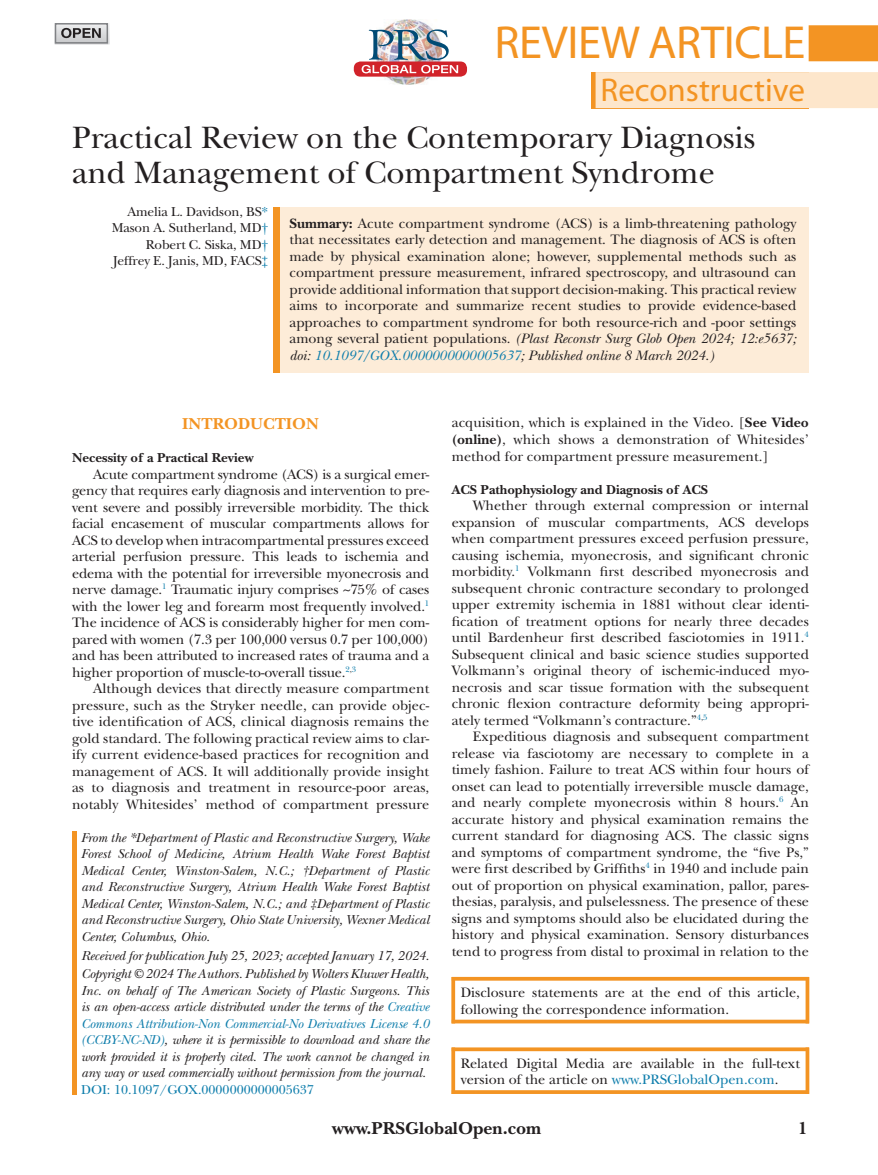
<style>
.page{position:relative;width:878px;height:1175px;background:#fff}
.page>*{position:absolute;margin:0;border:0;box-sizing:border-box;transform-origin:0 0}
.t1{font:46.5px "Myriad Pro";letter-spacing:-.01em;color:#f39423}
.t2{font:33px "Myriad Pro";color:#f39423}
.t3{font:32.25px/34.5px "New Baskerville Std";color:#231f20}
.t4{font:700 18px "New Baskerville Std";color:#231f20}
.t5{font:700 16.5px "New Baskerville Std";color:#f39423}
.t6{font:14.25px/16.5px "New Baskerville Std";color:#231f20;text-align:justify}
.t7{font:italic 13.5px/16.5px "New Baskerville Std";color:#231f20;text-align:justify}
.t8{font:13.5px/16.5px "New Baskerville Std";letter-spacing:-.01em;color:#231f20;text-align:right}
.t9{font:700 13.5px "New Baskerville Std";color:#231f20}
.t10{font:13.5px "New Baskerville Std";color:#0f7eac}
.s1{color:#0f7eac}
.s2{font-weight:700}
.s3{font-style:italic}
.s4{font-style:italic;color:#0f7eac}
</style>
<div class="page">
<div style="left:595px;top:72px;width:283px;height:36px;background:#fde6cb"></div>
<div style="left:808px;top:25px;width:70px;height:36px;background:#f39423"></div>
<img style="left:384px;top:20px;width:49px;height:64px">
<div style="left:354px;top:61px;width:113px;height:16px;background:#d1232a;border-radius:7px"></div>
<img style="left:361px;top:29px;width:97px;height:44px">
<div style="left:274px;top:126px;width:534px;height:247px;background:#fdecd8"></div>
<div style="left:274px;top:205px;width:6px;height:168px;background:#f39423"></div>
<hr style="left:72px;top:831px;width:4px;height:115px;background:#f39423">
<hr style="left:72px;top:946px;width:4px;height:19px;background:#f39423">
<hr style="left:72px;top:965px;width:4px;height:118px;background:#f39423">
<hr style="left:72px;top:1081px;width:4px;height:13px;background:#f39423">
<div style="left:272px;top:126px;width:536px;height:80px;background:#fff"></div>
<img style="left:54px;top:23px;width:55px;height:22px">
<svg style="left:451px;top:977px;width:4px;height:46px"></svg>
<svg style="left:805px;top:977px;width:4px;height:46px"></svg>
<svg style="left:452px;top:976px;width:356px;height:4px"></svg>
<svg style="left:452px;top:1019px;width:356px;height:4px"></svg>
<svg style="left:451px;top:1047px;width:4px;height:47px"></svg>
<svg style="left:805px;top:1047px;width:4px;height:47px"></svg>
<svg style="left:452px;top:1047px;width:356px;height:4px"></svg>
<svg style="left:452px;top:1090px;width:356px;height:4px"></svg>
<div style="left:55px;top:23px;width:53px;height:21px;border:2px solid #808285"></div>
<svg style="left:61px;top:28px;width:40px;height:10px"></svg>
<h1 class="t1" style="left:494px;top:14px;width:312px">Review Article</h1>
<h2 class="t2" style="left:600px;top:69px;width:206px">Reconstructive</h2>
<h3 class="t3" style="left:72px;top:121px;width:685px">Practical Review on the Contemporary Diagnosis and Management of Compartment Syndrome</h3>
<p class="t8" style="left:112px;top:203px;width:158px">Amelia L. Davidson, BS<span class="s1">*<br></span>Mason A. Sutherland, MD<span class="s1">†<br></span>Robert C. Siska, MD<span class="s1">†<br></span>Jeffrey E. Janis, MD, FACS<span class="s1">‡</span></p>
<p class="t6" style="left:289px;top:215px;width:508px"><span class="s2">Summary:</span> Acute compartment syndrome (ACS) is a limb-threatening pathology that necessitates early detection and management. The diagnosis of ACS is often made by physical examination alone; however, supplemental methods such as compartment pressure measurement, infrared spectroscopy, and ultrasound can provide additional information that support decision-making. This practical review aims to incorporate and summarize recent studies to provide evidence-based approaches to compartment syndrome for both resource-rich and -poor settings among several patient populations. <span class="s3">(Plast Reconstr Surg Glob Open 2024; 12:e5637; doi:</span> <span class="s4">10.1097/GOX.0000000000005637</span><span class="s3">; Published online 8 March 2024.)</span></p>
<p class="t5" style="left:182px;top:414px;width:138px">INTRODUCTION</p>
<p class="t9" style="left:72px;top:450px;width:183px">Necessity of a Practical Review</p>
<p class="t6" style="left:72px;top:466px;width:359px;text-indent:21px">Acute compartment syndrome (ACS) is a surgical emer&shy;gency that requires early diagnosis and intervention to pre&shy;vent severe and possibly irreversible morbidity. The thick facial encasement of muscular compartments allows for ACS to develop when intracompartmental pressures exceed arterial perfusion pressure. This leads to ischemia and edema with the potential for irreversible myonecrosis and nerve damage.<sup>1</sup> Traumatic injury comprises ~75% of cases with the lower leg and forearm most frequently involved.<sup>1<br></sup>The incidence of ACS is considerably higher for men com&shy;pared with women (7.3 per 100,000 versus 0.7 per 100,000) and has been attributed to increased rates of trauma and a higher proportion of muscle-to-overall tissue.<sup>2</sup><sup>,</sup><sup>3</sup></p>
<p class="t6" style="left:72px;top:680px;width:359px;text-indent:21px">Although devices that directly measure compartment pressure, such as the Stryker needle, can provide objec&shy;tive identification of ACS, clinical diagnosis remains the gold standard. The following practical review aims to clar&shy;ify current evidence-based practices for recognition and management of ACS. It will additionally provide insight as to diagnosis and treatment in resource-poor areas, notably Whitesides’ method of compartment pressure</p>
<p class="t7" style="left:81px;top:829px;width:350px">From the *Department of Plastic and Reconstructive Surgery, Wake Forest School of Medicine, Atrium Health Wake Forest Baptist Medical Center, Winston-Salem, N.C.; †Department of Plastic and Reconstructive Surgery, Atrium Health Wake Forest Baptist Medical Center, Winston-Salem, N.C.; and ‡Department of Plastic and Reconstructive Surgery, Ohio State University, Wexner Medical Center, Columbus, Ohio.</p>
<p class="t7" style="left:81px;top:946px;width:350px;line-height:18.8px">Received for publication July 25, 2023; accepted January 17, 2024.<br>Copyright © 2024 The Authors. Published by Wolters Kluwer Health,</p>
<p class="t7" style="left:81px;top:982px;width:350px">Inc. on behalf of The American Society of Plastic Surgeons. This is an open-access article distributed under the terms of the <span class="s1">Creative Commons Attribution-Non Commercial-No Derivatives License 4.0 (CCBY-NC-ND)</span>, where it is permissible to download and share the work provided it is properly cited. The work cannot be changed in any way or used commercially without permission from the journal.</p>
<p class="t10" style="left:81px;top:1081px;width:234px">DOI: 10.1097/GOX.0000000000005637</p>
<p class="t6" style="left:452px;top:415px;width:359px">acquisition, which is explained in the Video. [<span class="s2">See Video (online)</span>, which shows a demonstration of Whitesides’ method for compartment pressure measurement.]</p>
<p class="t9" style="left:452px;top:481px;width:258px">ACS Pathophysiology and Diagnosis of ACS</p>
<p class="t6" style="left:451px;top:497px;width:359px;text-indent:21px">Whether through external compression or internal expansion of muscular compartments, ACS develops when compartment pressures exceed perfusion pressure, causing ischemia, myonecrosis, and significant chronic morbidity.<sup>1</sup> Volkmann first described myonecrosis and subsequent chronic contracture secondary to prolonged upper extremity ischemia in 1881 without clear identi&shy;fication of treatment options for nearly three decades until Bardenheur first described fasciotomies in 1911.<sup>4<br></sup>Subsequent clinical and basic science studies supported Volkmann’s original theory of ischemic-induced myo&shy;necrosis and scar tissue formation with the subsequent chronic flexion contracture deformity being appropri&shy;ately termed “Volkmann’s contracture.”<sup>4</sup><sup>,</sup><sup>5</sup></p>
<p class="t6" style="left:451px;top:728px;width:359px;text-indent:21px">Expeditious diagnosis and subsequent compartment release via fasciotomy are necessary to complete in a timely fashion. Failure to treat ACS within four hours of onset can lead to potentially irreversible muscle damage, and nearly complete myonecrosis within 8 hours.<sup>6</sup> An accurate history and physical examination remains the current standard for diagnosing ACS. The classic signs and symptoms of compartment syndrome, the “five Ps,” were first described by Griffiths<sup>4</sup> in 1940 and include pain out of proportion on physical examination, pallor, pares&shy;thesias, paralysis, and pulselessness. The presence of these signs and symptoms should also be elucidated during the history and physical examination. Sensory disturbances tend to progress from distal to proximal in relation to the</p>
<p class="t6" style="left:460px;top:984px;width:341px">Disclosure statements are at the end of this article, following the correspondence information.</p>
<p class="t6" style="left:460px;top:1054px;width:341px">Related Digital Media are available in the full-text version of the article on <span class="s1">www.PRSGlobalOpen.com</span>.</p>
<p class="t4" style="left:332px;top:1118px;width:210px">www.PRSGlobalOpen.com</p>
<p class="t4" style="left:798px;top:1118px;width:11px">1</p>
</div>
